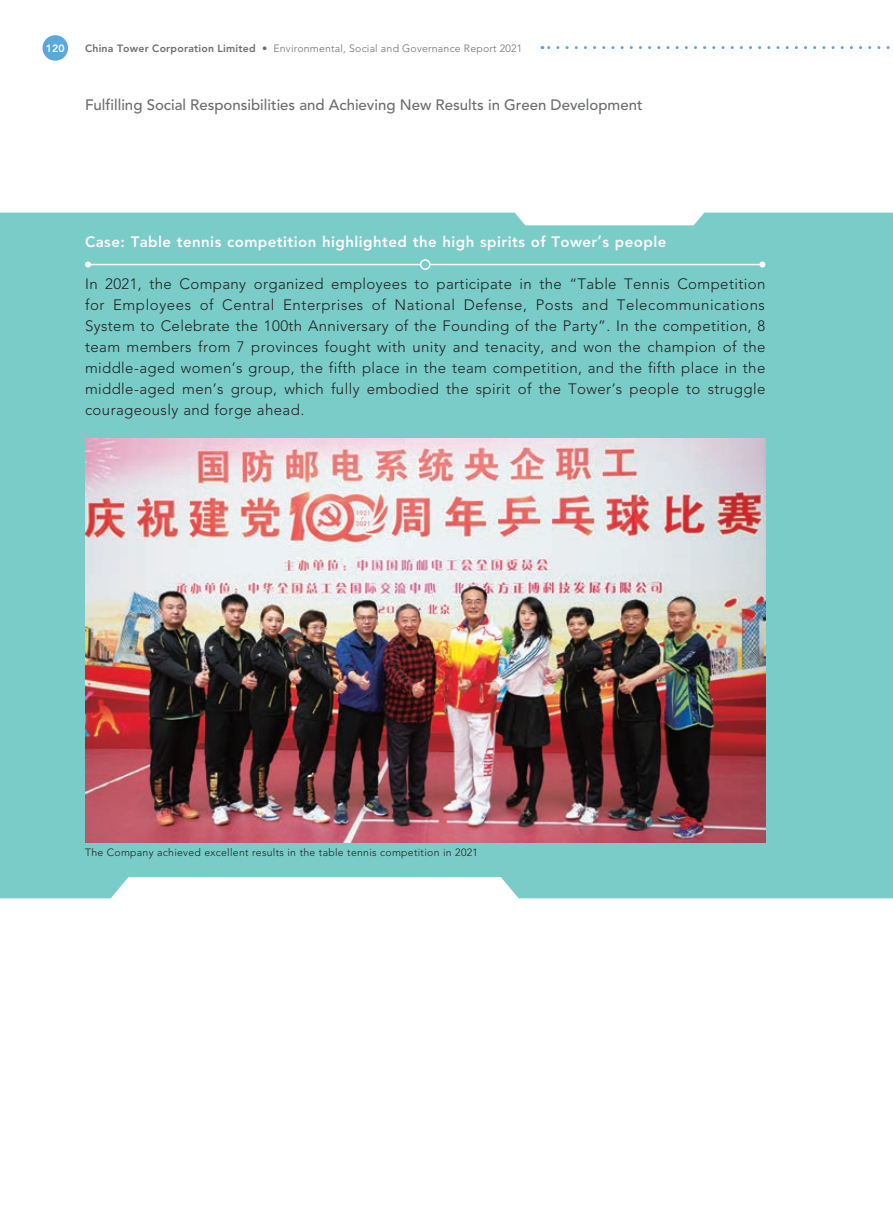
<style>
.page{position:relative;width:893px;height:1212px;background:#fff}
.page>*{position:absolute;margin:0;border:0;box-sizing:border-box;transform-origin:0 0}
.t1{font:300 15px/21px "Avenir LT Std";letter-spacing:.025em;color:#231f20;text-align:justify}
.t2{font:500 15px "Avenir LT Std";color:#6c6d70}
.t3{font:800 15px "Avenir LT Std";letter-spacing:.03em;color:#fff}
.t4{font:300 10.5px "Avenir LT Std";letter-spacing:.02em;color:#6c6d70}
.t5{font:300 10.5px "Avenir LT Std";letter-spacing:.025em;color:#231f20}
.t6{font:800 10.5px "Avenir LT Std";color:#fff}
.s1{font-weight:800}
</style>
<div class="page">
<div style="left:43px;top:35px;width:25px;height:26px;background:#5ba8dc;border-radius:50%"></div>
<svg style="left:542px;top:46px;width:348px;height:3px"></svg>
<div style="left:0;top:213px;width:893px;height:685px;background:#7accc8"></div>
<img style="left:85px;top:438px;width:680px;height:404px">
<hr style="left:88px;top:264px;width:674px;height:1px;background:#fff">
<svg style="left:85px;top:262px;width:6px;height:6px"></svg>
<svg style="left:759px;top:262px;width:6px;height:6px"></svg>
<div style="left:421px;top:260px;width:9px;height:9px;background:#7accc8;border-radius:50%"></div>
<div style="left:420px;top:259px;width:11px;height:11px;border:2px solid #fff;border-radius:50%"></div>
<p class="t6" style="left:46px;top:42px;width:21px">120</p>
<p class="t4" style="left:85px;top:42px;width:439px"><span class="s1">China Tower Corporation Limited</span> • Environmental, Social and Governance Report 2021</p>
<p class="t2" style="left:85px;top:96px;width:559px">Fulfilling Social Responsibilities and Achieving New Results in Green Development</p>
<p class="t3" style="left:85px;top:233px;width:583px">Case: Table tennis competition highlighted the high spirits of Tower’s people</p>
<p class="t1" style="left:85px;top:274px;width:682px">In 2021, the Company organized employees to participate in the “Table Tennis Competition for Employees of Central Enterprises of National Defense, Posts and Telecommunications System to Celebrate the 100th Anniversary of the Founding of the Party”. In the competition, 8 team members from 7 provinces fought with unity and tenacity, and won the champion of the middle-aged women’s group, the fifth place in the team competition, and the fifth place in the middle-aged men’s group, which fully embodied the spirit of the Tower’s people to struggle courageously and forge ahead.</p>
<p class="t5" style="left:85px;top:846px;width:394px">The Company achieved excellent results in the table tennis competition in 2021</p>
</div>
